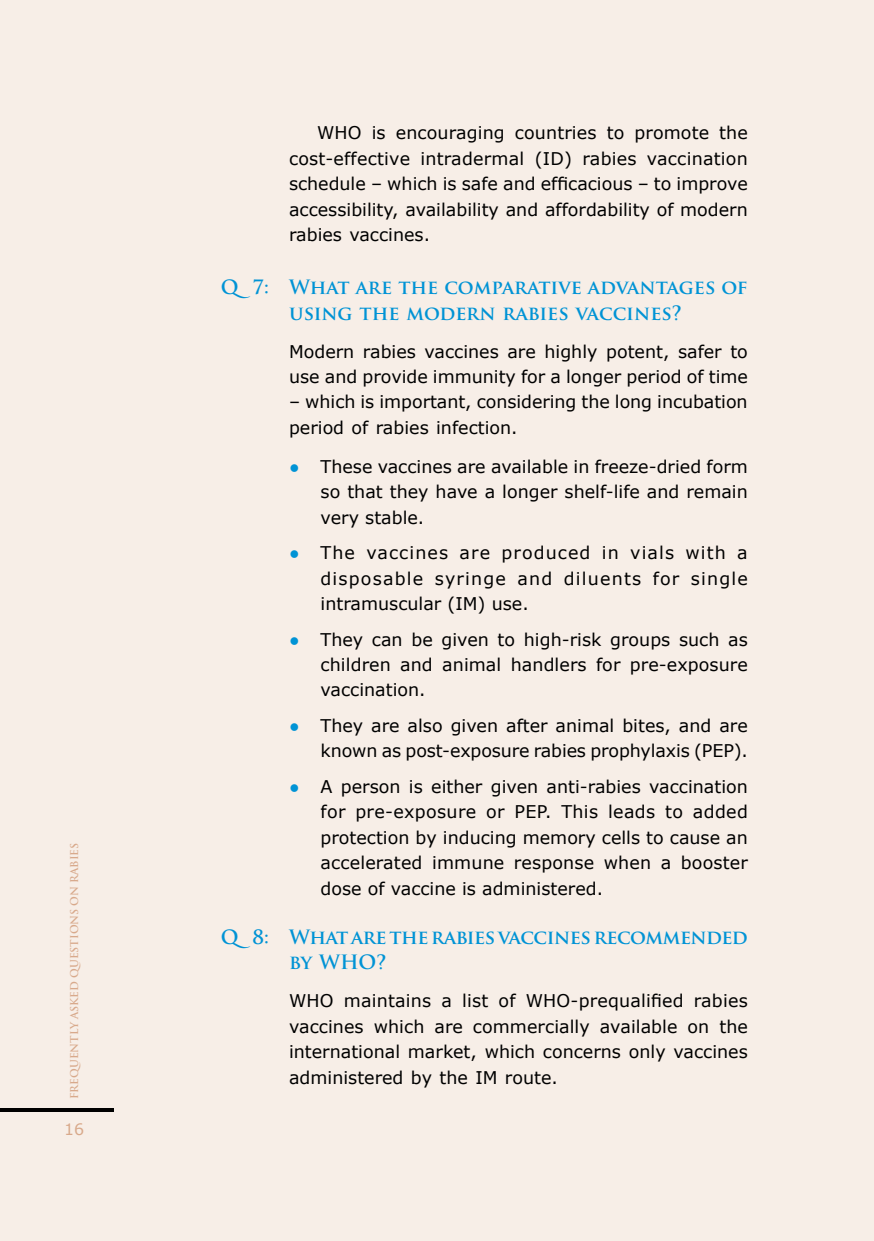
<style>
.page{position:relative;width:874px;height:1241px;background:#fff}
.page>*{position:absolute;margin:0;border:0;box-sizing:border-box;transform-origin:0 0}
.t1{font:700 19.25px/25.4px "Trajan Pro";letter-spacing:-.055em;color:#0093d5;text-align:center}
.t2{font:700 19.25px/25.4px "Trajan Pro";letter-spacing:-.025em;color:#0093d5}
.t3{font:17.5px/25.4px "Verdana";color:#000;text-align:justify}
.t4{font:15.75px "Verdana";color:#d8a98b}
.t5{font:700 10.5px "Trajan Pro";color:#d8a98b}
.s1{color:#0093d5}
</style>
<div class="page">
<div style="left:0;top:0;width:873px;height:1240px;background:#f7eee7"></div>
<svg style="left:0;top:1108px;width:113px;height:3px"></svg>
<p class="t5" style="left:70px;top:1098px;width:258px;rotate:-90deg">FREQUENTLY ASKED QUESTIONS ON RABIES</p>
<p class="t4" style="left:64px;top:1122px;width:22px">16</p>
<p class="t3" style="left:289px;top:122px;width:460px;text-indent:28px">WHO is encouraging countries to promote the cost-effective intradermal (ID) rabies vaccination schedule – which is safe and efficacious – to improve accessibility, availability and affordability of modern rabies vaccines.</p>
<p class="t1" style="left:220px;top:276px;width:528px">q 7: What are the comparative advantages of using the modern rabies vaccines?</p>
<p class="t3" style="left:289px;top:340px;width:460px">Modern rabies vaccines are highly potent, safer to use and provide immunity for a longer period of time</p>
<p class="t3" style="left:289px;top:391px;width:460px">– which is important, considering the long incubation period of rabies infection.</p>
<p class="t3" style="left:320px;top:455px;width:428px;text-indent:-31px"><span class="s1">●</span> These vaccines are available in freeze-dried form so that they have a longer shelf-life and remain very stable.</p>
<p class="t3" style="left:320px;top:541px;width:428px;text-indent:-31px"><span class="s1">●</span> The vaccines are produced in vials with a disposable syringe and diluents for single intramuscular (IM) use.</p>
<p class="t3" style="left:320px;top:628px;width:428px;text-indent:-31px"><span class="s1">●</span> They can be given to high-risk groups such as children and animal handlers for pre-exposure vaccination.</p>
<p class="t3" style="left:289px;top:714px;width:460px;text-align:right"><span class="s1">●</span> They are also given after animal bites, and are known as post-exposure rabies prophylaxis (PEP).</p>
<p class="t3" style="left:320px;top:775px;width:428px;text-indent:-31px"><span class="s1">●</span> A person is either given anti-rabies vaccination for pre-exposure or PEP. This leads to added protection by inducing memory cells to cause an accelerated immune response when a booster dose of vaccine is administered.</p>
<p class="t2" style="left:289px;top:925px;width:460px;text-indent:-68px">q 8: What are the rabies vaccines recommended by WHo?</p>
<p class="t3" style="left:289px;top:987px;width:460px">WHO maintains a list of WHO-prequalified rabies vaccines which are commercially available on the international market, which concerns only vaccines administered by the IM route.</p>
</div>
